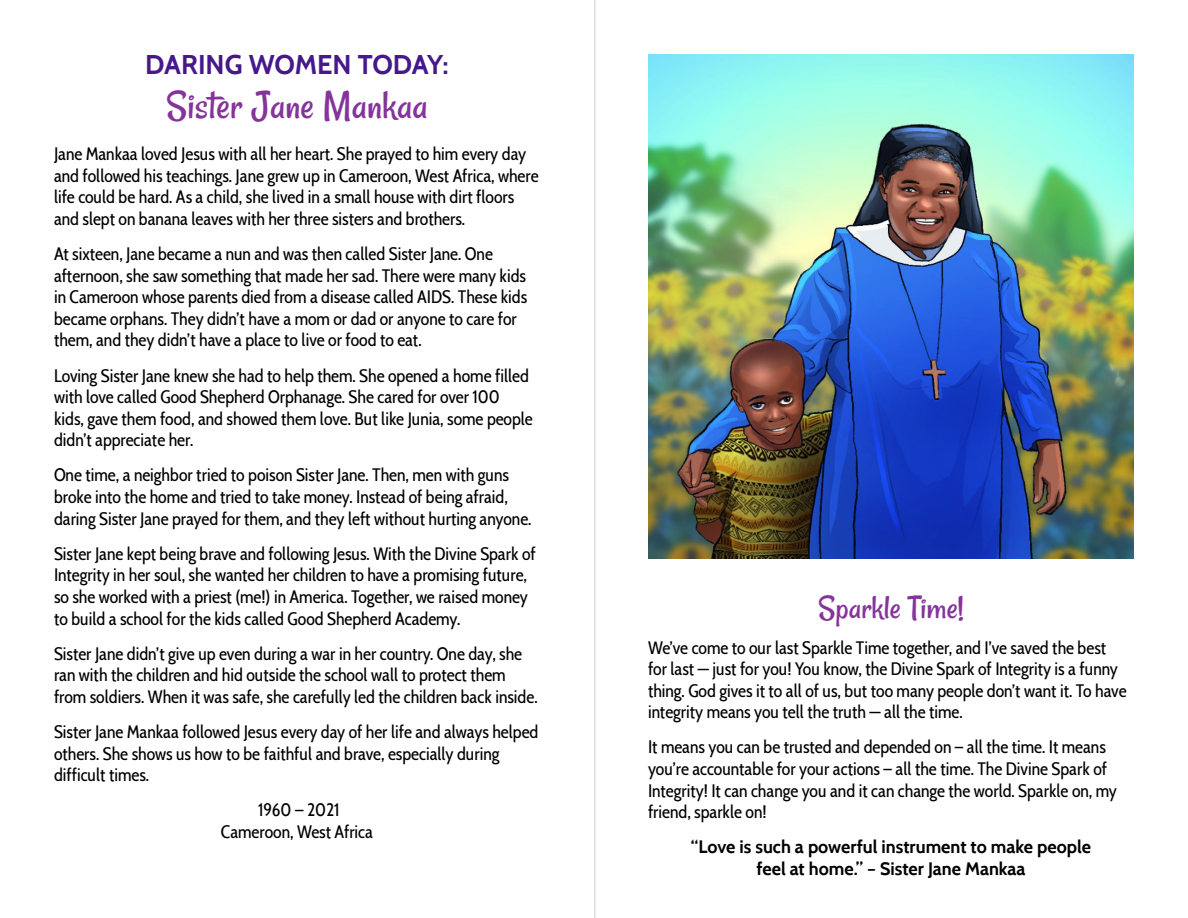
<style>
.page{position:relative;width:1188px;height:918px;background:#fff}
.page>*{position:absolute;margin:0;border:0;box-sizing:border-box;transform-origin:0 0}
.t1{font:42px "Rancho";color:#85349a}
.t2{font:34.5px "Rancho";color:#85349a}
.t3{font:700 27px "Cabin";letter-spacing:-.005em;color:#45188c}
.t4{font:18px/21.6px "Cabin Condensed";color:#000}
.t5{font:700 18px/21.6px "Cabin";color:#000;text-align:center}
</style>
<div class="page">
<hr style="left:594px;top:0;width:2px;height:918px;background:#dcddde">
<img style="left:648px;top:54px;width:486px;height:504px">
<h3 class="t3" style="left:145px;top:48px;width:305px">DARING WOMEN TODAY:</h3>
<h1 class="t1" style="left:166px;top:81px;width:263px">Sister Jane Mankaa</h1>
<p class="t4" style="left:54px;top:142px;width:486px">Jane Mankaa loved Jesus with all her heart. She prayed to him every day and followed his teachings. Jane grew up in Cameroon, West Africa, where life could be hard. As a child, she lived in a small house with dirt floors and slept on banana leaves with her three sisters and brothers.</p>
<p class="t4" style="left:54px;top:242px;width:475px">At sixteen, Jane became a nun and was then called Sister Jane. One afternoon, she saw something that made her sad. There were many kids in Cameroon whose parents died from a disease called AIDS. These kids became orphans. They didn’t have a mom or dad or anyone to care for them, and they didn’t have a place to live or food to eat.</p>
<p class="t4" style="left:54px;top:363px;width:480px">Loving Sister Jane knew she had to help them. She opened a home filled with love called Good Shepherd Orphanage. She cared for over 100 kids, gave them food, and showed them love. But like Junia, some people didn’t appreciate her.</p>
<p class="t4" style="left:54px;top:463px;width:479px">One time, a neighbor tried to poison Sister Jane. Then, men with guns broke into the home and tried to take money. Instead of being afraid, daring Sister Jane prayed for them, and they left without hurting anyone.</p>
<p class="t4" style="left:54px;top:541px;width:483px">Sister Jane kept being brave and following Jesus. With the Divine Spark of Integrity in her soul, she wanted her children to have a promising future, so she worked with a priest (me!) in America. Together, we raised money to build a school for the kids called Good Shepherd Academy.</p>
<p class="t4" style="left:54px;top:641px;width:485px">Sister Jane didn’t give up even during a war in her country. One day, she ran with the children and hid outside the school wall to protect them from soldiers. When it was safe, she carefully led the children back inside.</p>
<p class="t4" style="left:54px;top:720px;width:486px">Sister Jane Mankaa followed Jesus every day of her life and always helped others. She shows us how to be faithful and brave, especially during difficult times.</p>
<p class="t4" style="left:221px;top:798px;width:154px;text-align:center">1960 – 2021<br>Cameroon, West Africa</p>
<h2 class="t2" style="left:818px;top:587px;width:147px">Sparkle Time!</h2>
<p class="t4" style="left:648px;top:635px;width:480px">We’ve come to our last Sparkle Time together, and I’ve saved the best for last — just for you! You know, the Divine Spark of Integrity is a funny thing. God gives it to all of us, but too many people don’t want it. To have integrity means you tell the truth — all the time.</p>
<p class="t4" style="left:648px;top:735px;width:470px">It means you can be trusted and depended on – all the time. It means you’re accountable for your actions – all the time. The Divine Spark of Integrity! It can change you and it can change the world. Sparkle on, my friend, sparkle on!</p>
<p class="t5" style="left:691px;top:836px;width:402px">“Love is such a powerful instrument to make people feel at home.” – Sister Jane Mankaa</p>
</div>
